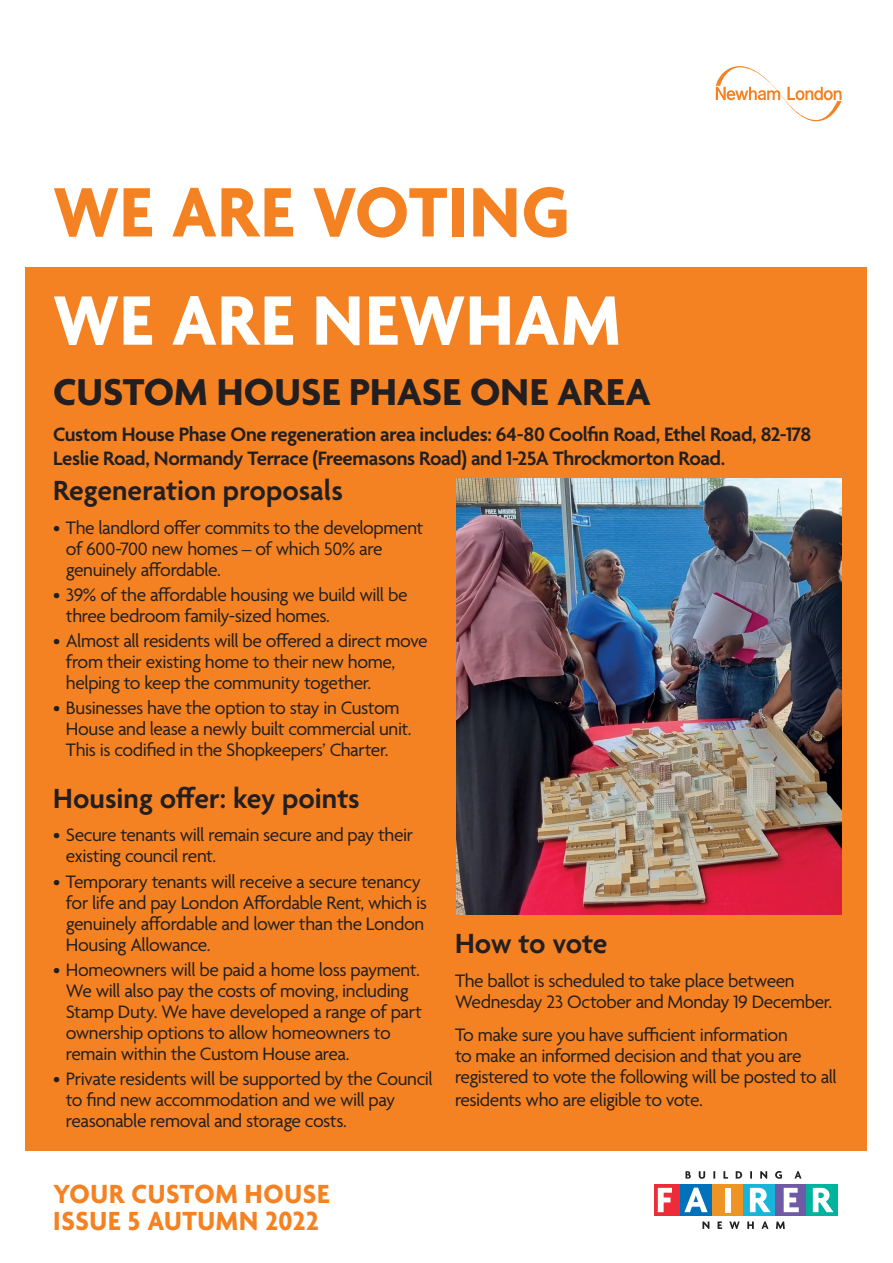
<style>
.page{position:relative;width:893px;height:1263px;background:#fff}
.page>*{position:absolute;margin:0;border:0;box-sizing:border-box;transform-origin:0 0}
.t1{font:700 75.6px "Agenda";letter-spacing:.01em;color:#f58222;scale:.95 1}
.t2{font:700 75.6px "Agenda";letter-spacing:.015em;color:#fff;scale:.95 1}
.t3{font:700 40.5px "Agenda";letter-spacing:.005em;color:#231f20}
.subhead{font:600 30px "Agenda";color:#231f20}
.t4{font:700 28.35px/27px "Agenda";letter-spacing:.02em;color:#f58222;scale:.95 1}
.Body_white{font:600 21px/24px "Agenda";letter-spacing:-.02em;color:#231f20}
.Body_black{font:19.5px/21px "Agenda";letter-spacing:-.02em;color:#231f20}
</style>
<div class="page">
<div style="left:26px;top:267px;width:841px;height:884px;background:#f58222"></div>
<svg style="left:716px;top:66px;width:125px;height:55px"></svg>
<svg style="left:686px;top:1171px;width:115px;height:8px"></svg>
<svg style="left:702px;top:1221px;width:83px;height:8px"></svg>
<div style="left:649px;top:1184px;width:31px;height:32px;background:#ee2c39"></div>
<div style="left:681px;top:1184px;width:31px;height:32px;background:#0072bc"></div>
<div style="left:712px;top:1184px;width:31px;height:32px;background:#ed9424"></div>
<div style="left:744px;top:1184px;width:31px;height:32px;background:#17b5d9"></div>
<div style="left:775px;top:1184px;width:31px;height:32px;background:#7059a5"></div>
<div style="left:806px;top:1184px;width:32px;height:32px;background:#00b39e"></div>
<svg style="left:658px;top:1188px;width:14px;height:24px"></svg>
<svg style="left:684px;top:1188px;width:24px;height:24px"></svg>
<div style="left:725px;top:1188px;width:6px;height:24px;background:#fff"></div>
<svg style="left:750px;top:1188px;width:21px;height:24px"></svg>
<svg style="left:784px;top:1188px;width:15px;height:24px"></svg>
<svg style="left:813px;top:1188px;width:20px;height:24px"></svg>
<div style="left:53px;top:1171px;width:601px;height:59px;background:#fff"></div>
<img style="left:456px;top:478px;width:385px;height:436px">
<p class="t1" style="left:53px;top:172px;width:545px">WE ARE VOTING</p>
<p class="t2" style="left:53px;top:280px;width:599px">WE ARE NEWHAM</p>
<p class="t3" style="left:53px;top:371px;width:599px">CUSTOM HOUSE PHASE ONE AREA</p>
<p class="Body_white" style="left:53px;top:424px;width:759px">Custom House Phase One regeneration area includes: 64-80 Coolfin Road, Ethel Road, 82-178<br>Leslie Road, Normandy Terrace (Freemasons Road) and 1-25A Throckmorton Road.</p>
<p class="subhead" style="left:53px;top:474px;width:291px">Regeneration proposals</p>
<p class="Body_black" style="left:66px;top:518px;width:359px;text-indent:-13px">• The landlord offer commits to the development of 600-700 new homes – of which 50% are genuinely affordable.</p>
<p class="Body_black" style="left:66px;top:585px;width:343px;text-indent:-13px">• 39% of the affordable housing we build will be three bedroom family-sized homes.</p>
<p class="Body_black" style="left:66px;top:632px;width:363px;text-indent:-13px">• Almost all residents will be offered a direct move from their existing home to their new home, helping to keep the community together.</p>
<p class="Body_black" style="left:66px;top:699px;width:347px;text-indent:-13px">• Businesses have the option to stay in Custom<br>House and lease a newly built commercial unit.<br>This is codified in the Shopkeepers’ Charter.</p>
<p class="subhead" style="left:53px;top:782px;width:308px">Housing offer: key points</p>
<p class="Body_black" style="left:66px;top:826px;width:349px;text-indent:-13px">• Secure tenants will remain secure and pay their existing council rent.</p>
<p class="Body_black" style="left:66px;top:872px;width:363px;text-indent:-13px">• Temporary tenants will receive a secure tenancy for life and pay London Affordable Rent, which is genuinely affordable and lower than the London Housing Allowance.</p>
<p class="Body_black" style="left:66px;top:960px;width:358px;text-indent:-13px">• Homeowners will be paid a home loss payment.<br>We will also pay the costs of moving, including Stamp Duty. We have developed a range of part ownership options to allow homeowners to remain within the Custom House area.</p>
<p class="Body_black" style="left:66px;top:1070px;width:368px;text-indent:-13px">• Private residents will be supported by the Council to find new accommodation and we will pay reasonable removal and storage costs.</p>
<p class="t4" style="left:53px;top:1182px;width:292px">YOUR CUSTOM HOUSE<br>ISSUE 5 AUTUMN 2022</p>
<p class="subhead" style="left:455px;top:927px;width:154px">How to vote</p>
<p class="Body_black" style="left:455px;top:971px;width:379px">The ballot is scheduled to take place between<br>Wednesday 23 October and Monday 19 December.</p>
<p class="Body_black" style="left:455px;top:1026px;width:383px;line-height:21.5px">To make sure you have sufficient information<br>to make an informed decision and that you are registered to vote the following will be posted to all residents who are eligible to vote.</p>
</div>
